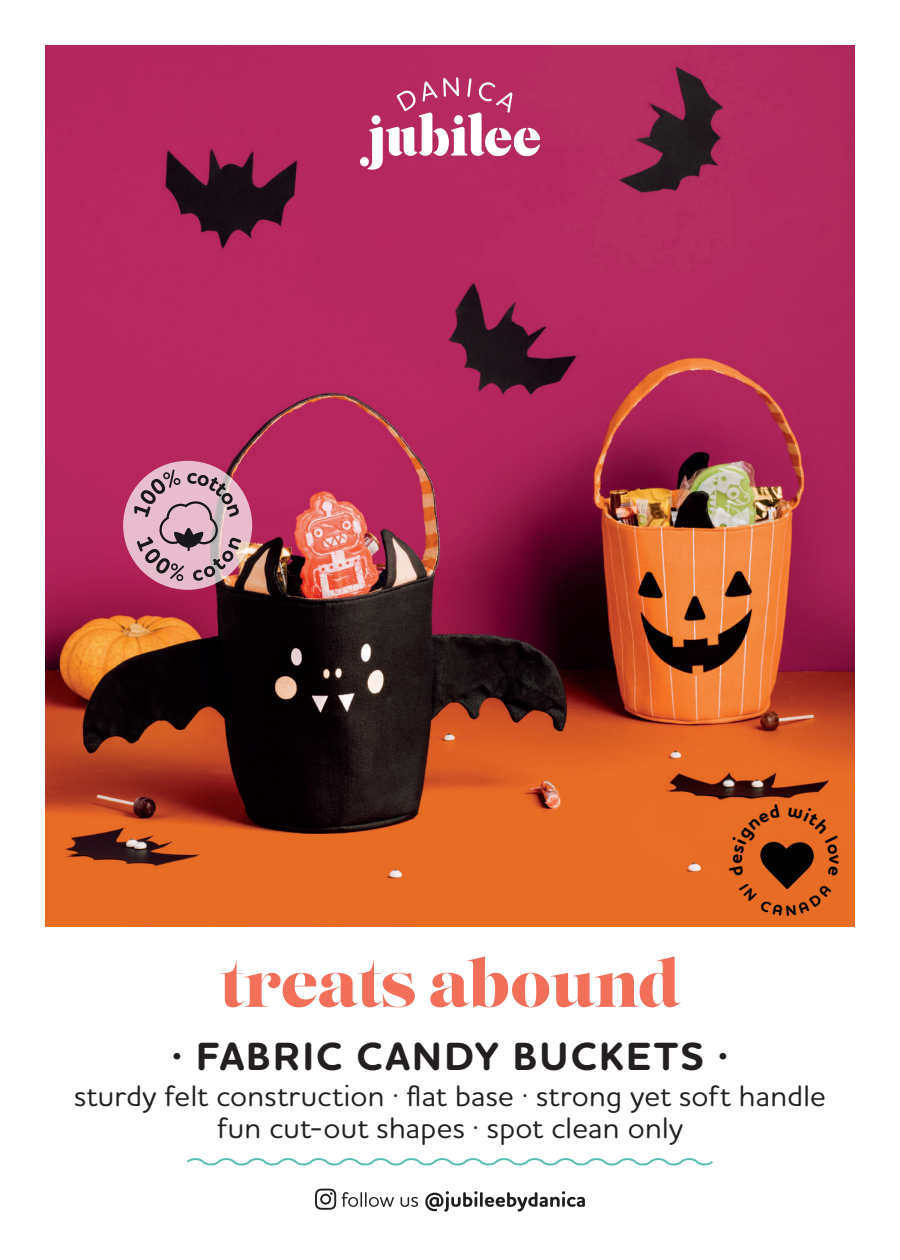
<style>
.page{position:relative;width:900px;height:1260px;background:#fff}
.page>*{position:absolute;margin:0;border:0;box-sizing:border-box;transform-origin:0 0}
.t1{font:63.75px "Lust";letter-spacing:-.005em;color:#f26f5a}
.t2{font:700 40px "Houschka Rounded";letter-spacing:.055em;color:#231f20}
.t3{font:500 30px/32.5px "Houschka Rounded";letter-spacing:.01em;color:#231f20;text-align:center}
</style>
<div class="page">
<img style="left:45px;top:45px;width:810px;height:882px">
<svg style="left:123px;top:461px;width:129px;height:129px;background:#e6bac9"></svg>
<svg style="left:134px;top:470px;width:107px;height:111px;background:#bc96a3"></svg>
<div style="left:360px;top:157px;width:9px;height:9px;background:#fff;border-radius:50%"></div>
<svg style="left:368px;top:77px;width:172px;height:93px"></svg>
<svg style="left:187px;top:1158px;width:526px;height:8px"></svg>
<svg style="left:401px;top:1197px;width:17px;height:10px"></svg>
<svg style="left:425px;top:1191px;width:52px;height:21px"></svg>
<hr style="left:480px;top:1192px;width:3px;height:15px;background:#201d1e">
<svg style="left:485px;top:1191px;width:100px;height:21px"></svg>
<svg style="left:315px;top:1189px;width:79px;height:21px"></svg>
<svg style="left:729px;top:804px;width:110px;height:112px;background:#c85d1f"></svg>
<h1 class="t1" style="left:220px;top:944px;width:462px">treats abound</h1>
<h2 class="t2" style="left:172px;top:1031px;width:558px">∙ FABRIC CANDY BUCKETS ∙</h2>
<p class="t3" style="left:74px;top:1078px;width:753px">sturdy felt construction · flat base · strong yet soft handle fun cut-out shapes · spot clean only</p>
</div>
